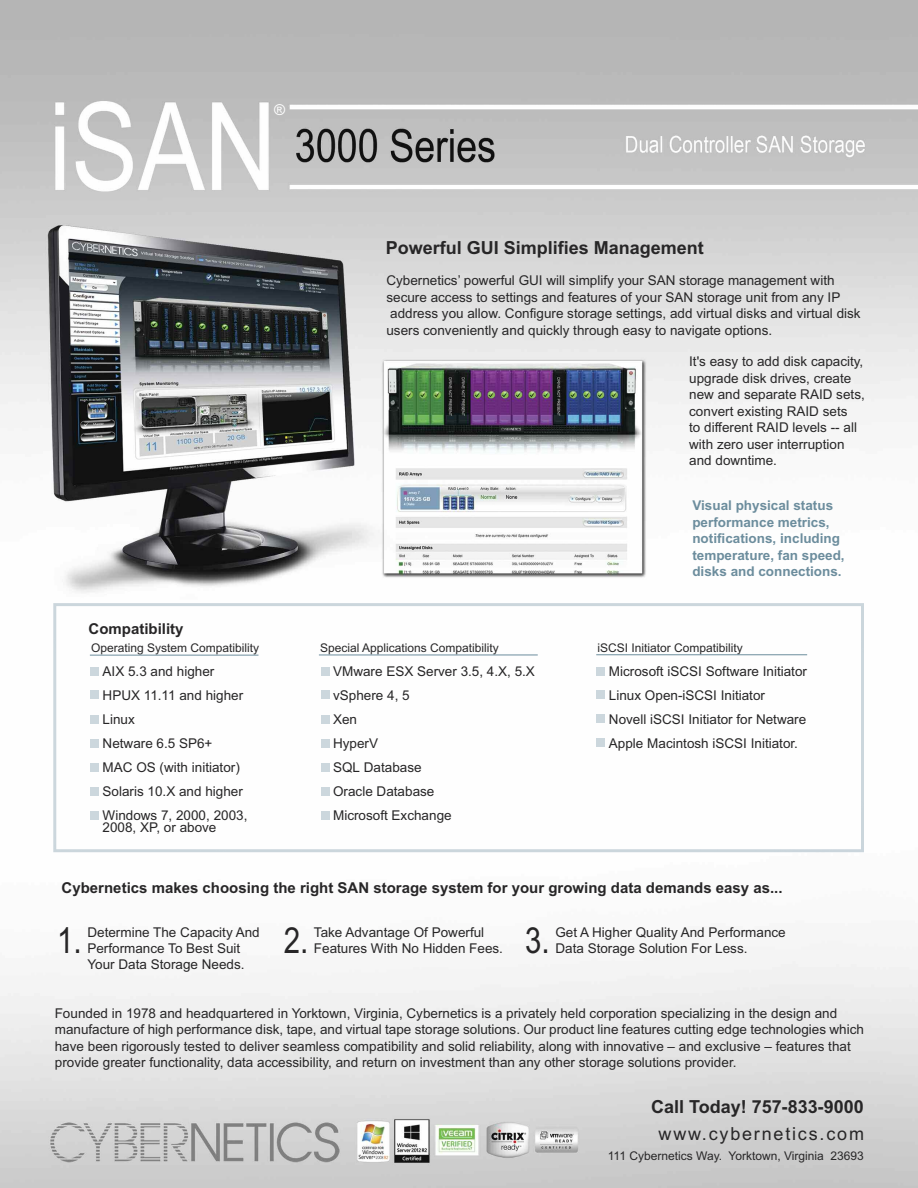
<style>
.page{position:relative;width:918px;height:1188px;background:#fff}
.page>*{position:absolute;margin:0;border:0;box-sizing:border-box;transform-origin:0 0}
.t1{font:36px "Arial Narrow";color:#272627}
.t2{font:700 18px "Arial";color:#272627}
.t3{font:18px "Arial";letter-spacing:.1em;color:#272627}
.t4{font:700 15px "Arial";color:#272627}
.t5{font:15px "Arial";color:#fff}
.t6{font:13.5px/24px "Arial";color:#272627}
.t7{font:700 13.5px/16.5px "Arial";color:#6c8d9d}
.t8{font:12px "Arial";color:#272627}
</style>
<div class="page">
<img style="left:0;top:0;width:918px;height:1188px">
<img style="left:53px;top:603px;width:811px;height:249px">
<hr style="left:90px;top:655px;width:168px;height:1px;background:#6c8d9d">
<hr style="left:319px;top:655px;width:219px;height:1px;background:#6c8d9d">
<hr style="left:596px;top:655px;width:211px;height:1px;background:#6c8d9d">
<svg style="left:596px;top:668px;width:8px;height:8px"></svg>
<svg style="left:596px;top:690px;width:8px;height:8px"></svg>
<svg style="left:322px;top:668px;width:8px;height:8px"></svg>
<svg style="left:322px;top:690px;width:8px;height:8px"></svg>
<svg style="left:322px;top:716px;width:8px;height:8px"></svg>
<svg style="left:322px;top:740px;width:8px;height:8px"></svg>
<svg style="left:322px;top:764px;width:8px;height:8px"></svg>
<svg style="left:322px;top:788px;width:8px;height:8px"></svg>
<svg style="left:322px;top:812px;width:8px;height:8px"></svg>
<svg style="left:91px;top:668px;width:8px;height:8px"></svg>
<svg style="left:91px;top:690px;width:8px;height:8px"></svg>
<svg style="left:91px;top:716px;width:8px;height:8px"></svg>
<svg style="left:91px;top:740px;width:8px;height:8px"></svg>
<svg style="left:91px;top:764px;width:8px;height:8px"></svg>
<svg style="left:91px;top:788px;width:8px;height:8px"></svg>
<svg style="left:91px;top:812px;width:8px;height:8px"></svg>
<svg style="left:596px;top:714px;width:8px;height:8px"></svg>
<svg style="left:596px;top:738px;width:8px;height:8px"></svg>
<p class="t5" style="left:274px;top:101px;width:13px">®</p>
<p class="t4" style="left:89px;top:620px;width:97px">Compatibility</p>
<p class="t8" style="left:91px;top:641px;width:170px">Operating System Compatibility</p>
<p class="t6" style="left:103px;top:659px;width:146px">AIX 5.3 and higher<br>HPUX 11.11 and higher<br>Linux<br>Netware 6.5 SP6+<br>MAC OS (with initiator)<br>Solaris 10.X and higher<br>Windows 7, 2000, 2003,</p>
<p class="t6" style="left:103px;top:815px;width:115px">2008, XP, or above</p>
<h2 class="t2" style="left:386px;top:237px;width:320px">Powerful GUI Simplifies Management</h2>
<p class="t6" style="left:386px;top:273px;width:476px;line-height:16.5px">Cybernetics’ powerful GUI will simplify your SAN storage management with secure access to settings and features of your SAN storage unit from any IP address you allow. Configure storage settings, add virtual disks and virtual disk users conveniently and quickly through easy to navigate options.</p>
<p class="t6" style="left:689px;top:353px;width:177px;line-height:16.5px">It's easy to add disk capacity, upgrade disk drives, create new and separate RAID sets, convert existing RAID sets<br>to different RAID levels -- all with zero user interruption and downtime.</p>
<p class="t8" style="left:320px;top:641px;width:180px">Special Applications Compatibility</p>
<p class="t6" style="left:333px;top:659px;width:203px">VMware ESX Server 3.5, 4.X, 5.X vSphere 4, 5<br>Xen<br>HyperV<br>SQL Database<br>Oracle Database<br>Microsoft Exchange</p>
<p class="t7" style="left:692px;top:497px;width:154px">Visual physical status performance metrics, notifications, including temperature, fan speed, disks and connections.</p>
<p class="t8" style="left:597px;top:641px;width:147px">iSCSI Initiator Compatibility</p>
<p class="t6" style="left:609px;top:659px;width:200px">Microsoft iSCSI Software Initiator Linux Open-iSCSI Initiator<br>Novell iSCSI Initiator for Netware Apple Macintosh iSCSI Initiator.</p>
<p class="t4" style="left:62px;top:879px;width:723px">Cybernetics makes choosing the right SAN storage system for your growing data demands easy as...</p>
<h1 class="t1" style="left:57px;top:920px;width:26px">1.</h1>
<p class="t6" style="left:87px;top:924px;width:174px;line-height:16.2px">Determine The Capacity And<br>Performance To Best Suit<br>Your Data Storage Needs.</p>
<h1 class="t1" style="left:284px;top:920px;width:26px">2.</h1>
<p class="t6" style="left:314px;top:924px;width:191px;line-height:16.2px">Take Advantage Of Powerful<br>Features With No Hidden Fees.</p>
<h1 class="t1" style="left:525px;top:920px;width:26px">3.</h1>
<p class="t6" style="left:555px;top:924px;width:232px;line-height:16.2px">Get A Higher Quality And Performance<br>Data Storage Solution For Less.</p>
<p class="t6" style="left:55px;top:1005px;width:811px;line-height:16.5px">Founded in 1978 and headquartered in Yorktown, Virginia, Cybernetics is a privately held corporation specializing in the design and manufacture of high performance disk, tape, and virtual tape storage solutions. Our product line features cutting edge technologies which have been rigorously tested to deliver seamless compatibility and solid reliability, along with innovative – and exclusive – features that provide greater functionality, data accessibility, and return on investment than any other storage solutions provider.</p>
<h2 class="t2" style="left:651px;top:1096px;width:214px">Call Today! 757-833-9000</h2>
<h2 class="t3" style="left:659px;top:1124px;width:207px">www.cybernetics.com</h2>
<p class="t8" style="left:608px;top:1149px;width:258px">111 Cybernetics Way. Yorktown, Virginia 23693</p>
</div>
